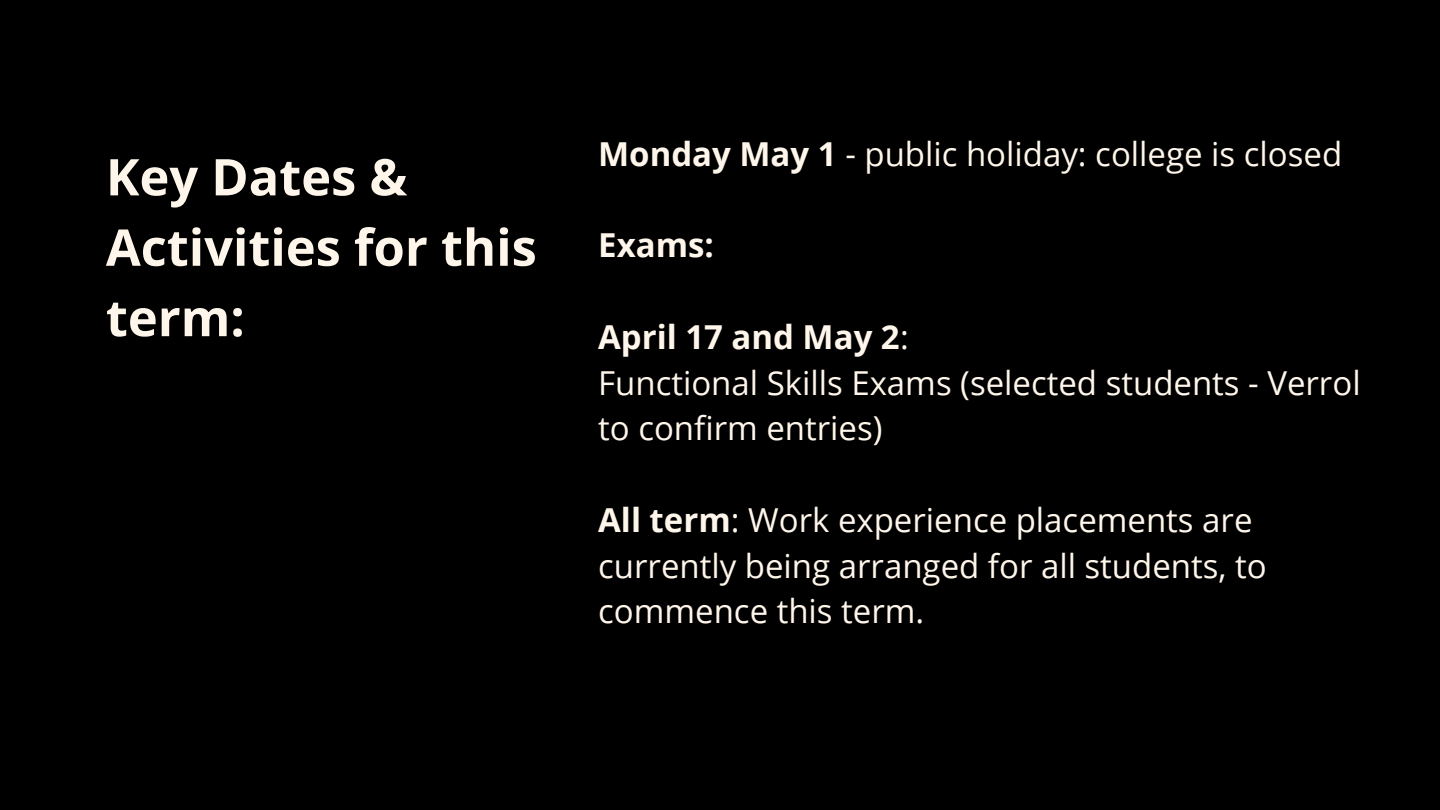
<style>
.page{position:relative;width:1440px;height:810px;background:#000}
.page>*{position:absolute;margin:0;border:0;box-sizing:border-box;transform-origin:0 0}
.t1{font:700 50.6px/70.4px "Open Sans";color:#fff6eb}
.t2{font:33px/45.8px "Open Sans";color:#fff6eb}
.t3{font:700 33px "Open Sans";color:#fff6eb}
.s1{font-weight:700}
</style>
<div class="page">
<h1 class="t1" style="left:106px;top:141px;width:432px">Key Dates &amp;<br>Activities for this term:</h1>
<p class="t2" style="left:598px;top:130px;width:745px"><span class="s1">Monday May 1</span> - public holiday: college is closed</p>
<p class="t3" style="left:598px;top:222px;width:117px">Exams:</p>
<p class="t2" style="left:598px;top:313px;width:764px"><span class="s1">April 17 and May 2</span>:<br>Functional Skills Exams (selected students - Verrol to confirm entries)</p>
<p class="t2" style="left:598px;top:496px;width:670px"><span class="s1">All term</span>: Work experience placements are currently being arranged for all students, to commence this term.</p>
</div>
